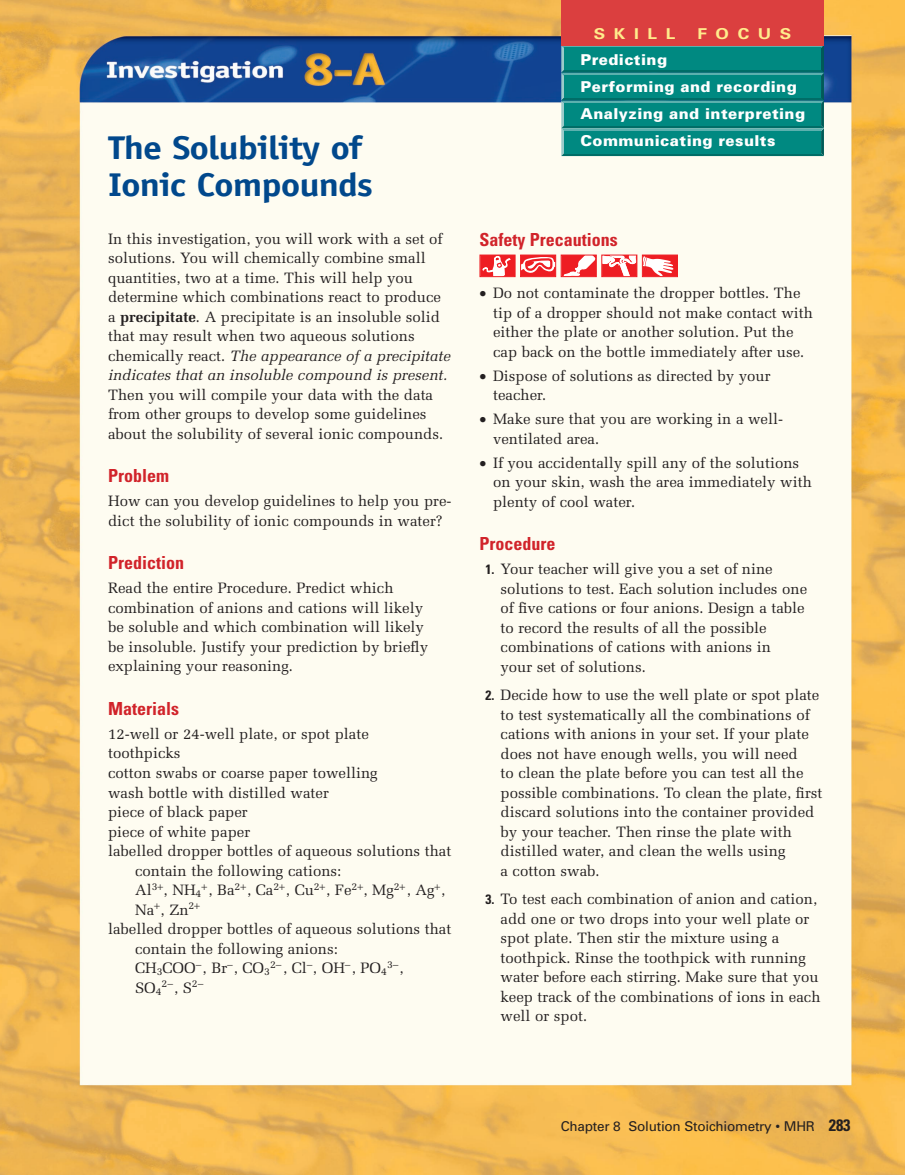
<style>
.page{position:relative;width:905px;height:1175px;background:#fff}
.page>*{position:absolute;margin:0;border:0;box-sizing:border-box;transform-origin:0 0}
.t1{font:700 33px/37.5px "Officina Sans";letter-spacing:-.03em;color:#01488c;scale:1.15 1}
.t2{font:700 condensed 18px "Univers";color:#d1232a}
.t3{font:15px/19.5px "Melior";color:#231f20}
.t4{font:900 15px/27px "Univers";letter-spacing:.03em;color:#fff}
.t5{font:700 15px "Univers";letter-spacing:.5em;color:#ffec8c;scale:1.15 1}
.t6{font:13.5px "Univers";letter-spacing:-.015em;color:#231f20}
.t7{font:10.5px "Melior";color:#231f20}
.s1{font-weight:700}
.s2{font-style:italic}
.s3{font-size:15px}
.s4{font-family:"Univers";font-weight:700;font-stretch:condensed;font-size:13.5px}
.s5{font-weight:700;font-stretch:condensed;font-size:16.5px}
</style>
<div class="page">
<img style="left:0;top:0;width:904px;height:1174px">
<svg style="left:561px;top:45px;width:263px;height:111px;background:#0d8982"></svg>
<div style="left:564px;top:76px;width:257px;height:22px;background:#008981"></div>
<div style="left:561px;top:0;width:262px;height:45px;background:#db3f3f"></div>
<div style="left:642px;top:254px;width:36px;height:23px;border:1px solid #ee1d23"></div>
<svg style="left:481px;top:254px;width:196px;height:23px"></svg>
<div style="left:479px;top:254px;width:36px;height:23px;border:1px solid #ee1d23"></div>
<svg style="left:158px;top:884px;width:5px;height:5px"></svg>
<svg style="left:201px;top:884px;width:6px;height:5px"></svg>
<svg style="left:240px;top:884px;width:6px;height:5px"></svg>
<svg style="left:279px;top:884px;width:6px;height:5px"></svg>
<svg style="left:320px;top:884px;width:5px;height:5px"></svg>
<svg style="left:357px;top:884px;width:6px;height:5px"></svg>
<svg style="left:400px;top:884px;width:5px;height:5px"></svg>
<svg style="left:434px;top:884px;width:6px;height:5px"></svg>
<svg style="left:154px;top:903px;width:6px;height:6px"></svg>
<svg style="left:194px;top:903px;width:6px;height:6px"></svg>
<h1 class="t1" style="left:108px;top:132px;width:232px">The Solubility of<br>Ionic Compounds</h1>
<p class="t3" style="left:108px;top:230px;width:344px">In this investigation, you will work with a set of solutions. You will chemically combine small quantities, two at a time. This will help you determine which combinations react to produce a <span class="s1">precipitate</span>. A precipitate is an insoluble solid that may result when two aqueous solutions chemically react. <span class="s2">The appearance of a precipitate indicates that an insoluble compound is present.</span></p>
<p class="t3" style="left:108px;top:386px;width:336px">Then you will compile your data with the data from other groups to develop some guidelines about the solubility of several ionic compounds.</p>
<p class="t2" style="left:108px;top:469px;width:62px">Problem</p>
<p class="t3" style="left:108px;top:493px;width:345px">How can you develop guidelines to help you pre&shy;dict the solubility of ionic compounds in water?</p>
<p class="t2" style="left:108px;top:556px;width:77px">Prediction</p>
<p class="t3" style="left:108px;top:580px;width:321px">Read the entire Procedure. Predict which combination of anions and cations will likely be soluble and which combination will likely be insoluble. Justify your prediction by briefly explaining your reasoning.</p>
<p class="t2" style="left:108px;top:702px;width:72px">Materials</p>
<p class="t3" style="left:108px;top:725px;width:262px">12-well or 24-well plate, or spot plate</p>
<p class="t3" style="left:108px;top:745px;width:74px">toothpicks</p>
<p class="t3" style="left:108px;top:764px;width:271px">cotton swabs or coarse paper towelling</p>
<p class="t3" style="left:108px;top:784px;width:222px">wash bottle with distilled water</p>
<p class="t3" style="left:108px;top:803px;width:141px">piece of black paper</p>
<p class="t3" style="left:108px;top:823px;width:144px">piece of white paper</p>
<p class="t3" style="left:108px;top:842px;width:345px">labelled dropper bottles of aqueous solutions that</p>
<p class="t3" style="left:135px;top:862px;width:208px">contain the following cations:</p>
<p class="t3" style="left:135px;top:881px;width:311px">Al<sup>3</sup> , NH<sub>4</sub> , Ba<sup>2</sup> , Ca<sup>2</sup> , Cu<sup>2</sup> , Fe<sup>2</sup> , Mg<sup>2</sup> , Ag ,</p>
<p class="t3" style="left:135px;top:901px;width:61px">Na , Zn<sup>2</sup></p>
<p class="t3" style="left:108px;top:920px;width:345px">labelled dropper bottles of aqueous solutions that</p>
<p class="t3" style="left:135px;top:940px;width:204px">contain the following anions:</p>
<p class="t3" style="left:135px;top:959px;width:253px">CH<sub>3</sub>COO−, Br−, CO<sub>3</sub><sup>2</sup>− , Cl−, OH−, PO<sub>4</sub></p>
<p class="t7" style="left:387px;top:959px;width:18px">3−<span class="s3">,</span></p>
<p class="t3" style="left:135px;top:979px;width:28px">SO<sub>4</sub></p>
<p class="t7" style="left:162px;top:979px;width:43px">2−<span class="s3">, S</span>2−</p>
<p class="t5" style="left:593px;top:29px;width:72px">SKILL</p>
<p class="t5" style="left:697px;top:29px;width:83px">FOCUS</p>
<p class="t4" style="left:580px;top:47px;width:226px">Predicting<br>Performing and recording<br>Analyzing and interpreting<br>Communicating results</p>
<p class="t2" style="left:479px;top:232px;width:140px">Safety Precautions</p>
<p class="t3" style="left:493px;top:285px;width:321px;text-indent:-14px">• Do not contaminate the dropper bottles. The tip of a dropper should not make contact with either the plate or another solution. Put the cap back on the bottle immediately after use.</p>
<p class="t3" style="left:493px;top:367px;width:279px;text-indent:-14px">• Dispose of solutions as directed by your teacher.</p>
<p class="t3" style="left:493px;top:411px;width:291px;text-indent:-14px">• Make sure that you are working in a well&shy;ventilated area.</p>
<p class="t3" style="left:493px;top:454px;width:320px;text-indent:-14px">• If you accidentally spill any of the solutions on your skin, wash the area immediately with plenty of cool water.</p>
<p class="t2" style="left:479px;top:537px;width:77px">Procedure</p>
<p class="t3" style="left:500px;top:561px;width:308px;text-indent:-15px"><span class="s4">1.</span> Your teacher will give you a set of nine solutions to test. Each solution includes one of five cations or four anions. Design a table to record the results of all the possible combinations of cations with anions in<br>your set of solutions.</p>
<p class="t3" style="left:500px;top:687px;width:323px;text-indent:-15px"><span class="s4">2.</span> Decide how to use the well plate or spot plate to test systematically all the combinations of cations with anions in your set. If your plate does not have enough wells, you will need<br>to clean the plate before you can test all the possible combinations. To clean the plate, first discard solutions into the container provided by your teacher. Then rinse the plate with distilled water, and clean the wells using<br>a cotton swab.</p>
<p class="t3" style="left:500px;top:891px;width:321px;text-indent:-15px"><span class="s4">3.</span> To test each combination of anion and cation, add one or two drops into your well plate or spot plate. Then stir the mixture using a toothpick. Rinse the toothpick with running water before each stirring. Make sure that you keep track of the combinations of ions in each well or spot.</p>
<p class="t6" style="left:560px;top:1121px;width:291px">Chapter 8 Solution Stoichiometry • MHR <span class="s5">283</span></p>
</div>
